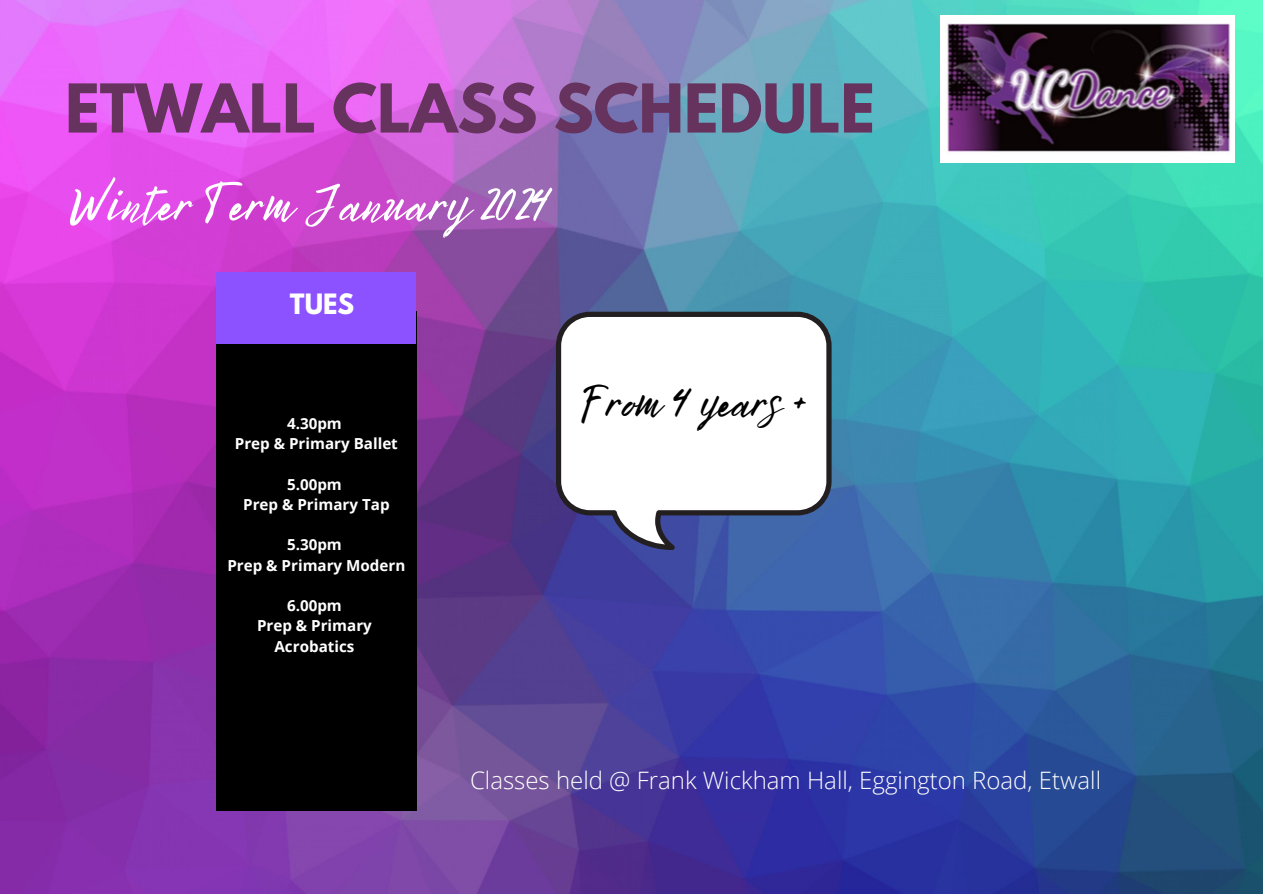
<style>
.page{position:relative;width:1263px;height:894px;background:#fff}
.page>*{position:absolute;margin:0;border:0;box-sizing:border-box;transform-origin:0 0}
.t1{font:700 59.55px "League Spartan";color:#66335e}
.t2{font:55.5px "Bright Sunshine";color:#fff}
.t3{font:48px "Bright Sunshine";color:#000}
.t4{font:700 24.75px "League Spartan";color:#fff}
.t5{font:300 24px "Open Sans";color:#fff}
.t6{font:700 15.15px "Open Sans";color:#fff}
</style>
<div class="page">
<img style="left:0;top:0;width:1263px;height:893px">
<div style="left:217px;top:311px;width:199px;height:499px;background:#000"></div>
<div style="left:217px;top:272px;width:199px;height:71px;background:#8c52ff"></div>
<img style="left:941px;top:16px;width:295px;height:146px">
<svg style="left:556px;top:311px;width:276px;height:239px"></svg>
<p class="t1" style="left:65px;top:79px;width:811px">ETWALL CLASS SCHEDULE</p>
<p class="t2" style="left:70px;top:160px;width:481px">Winter Term January 2024</p>
<p class="t4" style="left:290px;top:292px;width:66px">TUES</p>
<p class="t6" style="left:287px;top:412px;width:56px">4.30pm</p>
<p class="t6" style="left:235px;top:432px;width:164px">Prep &amp; Primary Ballet</p>
<p class="t6" style="left:287px;top:473px;width:56px">5.00pm</p>
<p class="t6" style="left:243px;top:493px;width:148px">Prep &amp; Primary Tap</p>
<p class="t6" style="left:287px;top:534px;width:56px">5.30pm</p>
<p class="t6" style="left:227px;top:554px;width:179px">Prep &amp; Primary Modern</p>
<p class="t6" style="left:287px;top:594px;width:56px">6.00pm</p>
<p class="t6" style="left:257px;top:615px;width:116px">Prep &amp; Primary</p>
<p class="t6" style="left:274px;top:635px;width:81px">Acrobatics</p>
<p class="t3" style="left:581px;top:364px;width:227px">From 4 years +</p>
<p class="t5" style="left:470px;top:762px;width:632px">Classes held @ Frank Wickham Hall, Eggington Road, Etwall</p>
</div>
